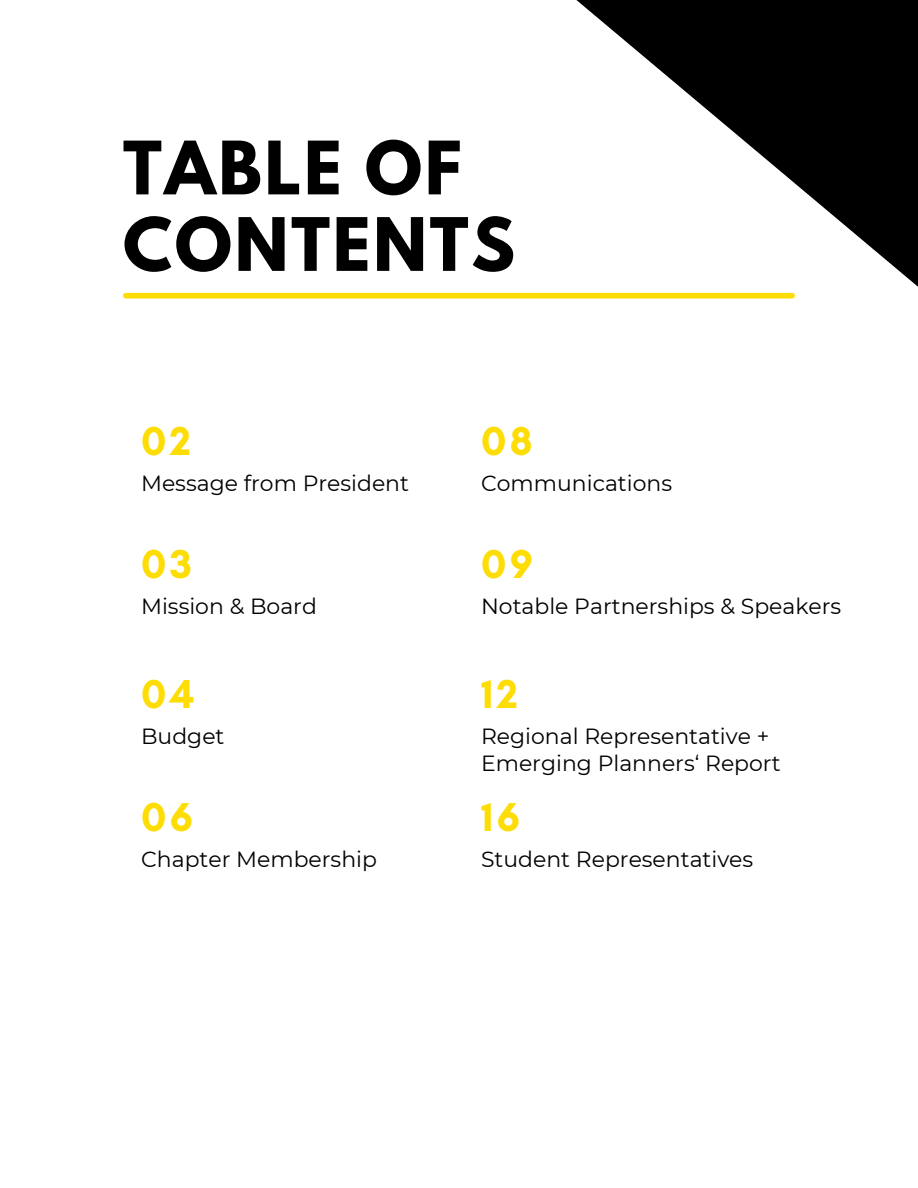
<style>
.page{position:relative;width:918px;height:1188px;background:#fff}
.page>*{position:absolute;margin:0;border:0;box-sizing:border-box;transform-origin:0 0}
.t1{font:700 65.25px/76.5px "League Spartan";letter-spacing:.04em;color:#000}
.t2{font:700 41.1px "Glacial Indifference";letter-spacing:.08em;color:#fddd05}
.t3{font:21.9px/27px "Montserrat";color:#000}
</style>
<div class="page">
<div style="left:126px;top:293px;width:666px;height:6px;background:#fddd05"></div>
<svg style="left:559px;top:0;width:359px;height:299px"></svg>
<h1 class="t1" style="left:123px;top:138px;width:394px">TABLE OF<br>CONTENTS</h1>
<h2 class="t2" style="left:141px;top:416px;width:51px">02</h2>
<h2 class="t2" style="left:481px;top:416px;width:53px">08</h2>
<p class="t3" style="left:141px;top:470px;width:269px">Message from President</p>
<p class="t3" style="left:481px;top:470px;width:193px">Communications</p>
<h2 class="t2" style="left:141px;top:539px;width:52px">03</h2>
<h2 class="t2" style="left:481px;top:539px;width:53px">09</h2>
<p class="t3" style="left:141px;top:593px;width:177px">Mission &amp; Board</p>
<p class="t3" style="left:481px;top:593px;width:362px">Notable Partnerships &amp; Speakers</p>
<h2 class="t2" style="left:141px;top:669px;width:55px">04</h2>
<h2 class="t2" style="left:481px;top:669px;width:38px">12</h2>
<p class="t3" style="left:141px;top:723px;width:85px">Budget</p>
<p class="t3" style="left:481px;top:723px;width:301px">Regional Representative +<br>Emerging Planners‘ Report</p>
<h2 class="t2" style="left:141px;top:792px;width:53px">06</h2>
<h2 class="t2" style="left:481px;top:792px;width:40px">16</h2>
<p class="t3" style="left:141px;top:846px;width:237px">Chapter Membership</p>
<p class="t3" style="left:481px;top:846px;width:274px">Student Representatives</p>
</div>
